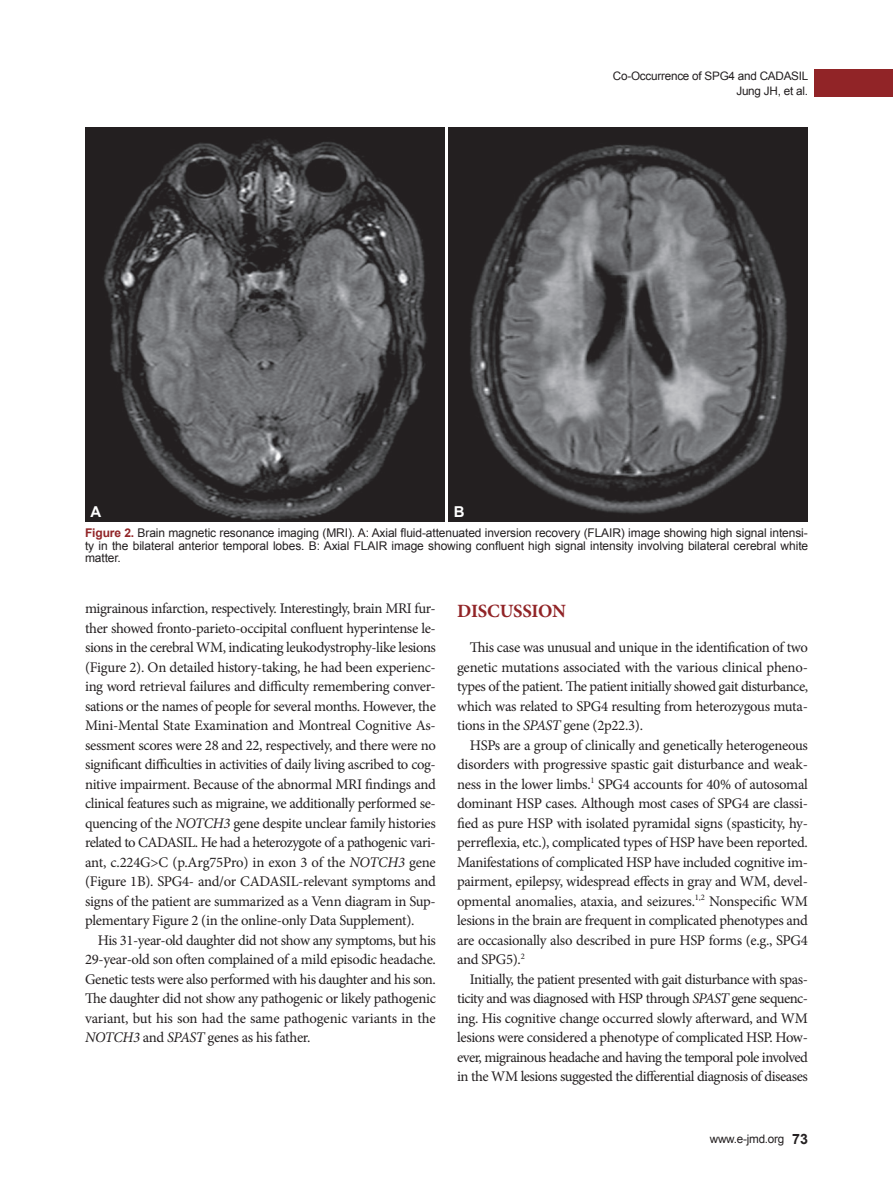
<style>
.page{position:relative;width:893px;height:1191px;background:#fff}
.page>*{position:absolute;margin:0;border:0;box-sizing:border-box;transform-origin:0 0}
.t1{font:700 18.75px "Minion Pro";letter-spacing:-.01em;color:#912427}
.t2{font:700 15px "Arial";color:#fff}
.t3{font:14.7px/19.5px "Minion Pro";letter-spacing:-.025em;color:#231f20;text-align:justify}
.t4{font:12px/12.8px "Arial";letter-spacing:-.005em;color:#231f20;text-align:justify}
.t5{font:11.7px/15px "Arial";letter-spacing:-.02em;color:#231f20;text-align:right}
.s1{font-weight:700;color:#912427}
.s2{font-style:italic}
.s3{font-weight:700;font-size:14.25px}
</style>
<div class="page">
<div style="left:814px;top:69px;width:79px;height:28px;background:#912427"></div>
<img style="left:85px;top:128px;width:359px;height:394px">
<img style="left:449px;top:128px;width:359px;height:394px">
<p class="t5" style="left:613px;top:68px;width:197px">Co-Occurrence of SPG4 and CADASIL<br>Jung JH, et al.</p>
<p class="t2" style="left:91px;top:501px;width:12px">A</p>
<p class="t2" style="left:454px;top:501px;width:12px">B</p>
<p class="t4" style="left:85px;top:526px;width:725px"><span class="s1">Figure 2.</span> Brain magnetic resonance imaging (MRI). A: Axial fluid-attenuated inversion recovery (FLAIR) image showing high signal intensi&shy;ty in the bilateral anterior temporal lobes. B: Axial FLAIR image showing confluent high signal intensity involving bilateral cerebral white matter.</p>
<p class="t3" style="left:85px;top:599px;width:352px">migrainous infarction, respectively. Interestingly, brain MRI fur&shy;ther showed fronto-parieto-occipital confluent hyperintense le&shy;sions in the cerebral WM, indicating leukodystrophy-like lesions (Figure 2). On detailed history-taking, he had been experienc&shy;ing word retrieval failures and difficulty remembering conver&shy;sations or the names of people for several months. However, the Mini-Mental State Examination and Montreal Cognitive As&shy;sessment scores were 28 and 22, respectively, and there were no significant difficulties in activities of daily living ascribed to cog&shy;nitive impairment. Because of the abnormal MRI findings and clinical features such as migraine, we additionally performed se&shy;quencing of the <span class="s2">NOTCH3</span> gene despite unclear family histories related to CADASIL. He had a heterozygote of a pathogenic vari&shy;ant, c.224G&gt;C (p.Arg75Pro) in exon 3 of the <span class="s2">NOTCH3</span> gene (Figure 1B). SPG4- and/or CADASIL-relevant symptoms and signs of the patient are summarized as a Venn diagram in Sup&shy;plementary Figure 2 (in the online-only Data Supplement).</p>
<p class="t3" style="left:85px;top:930px;width:352px;text-indent:13px">His 31-year-old daughter did not show any symptoms, but his 29-year-old son often complained of a mild episodic headache.<br>Genetic tests were also performed with his daughter and his son.<br>The daughter did not show any pathogenic or likely pathogenic variant, but his son had the same pathogenic variants in the <span class="s2">NOTCH3</span> and <span class="s2">SPAST</span> genes as his father.</p>
<p class="t1" style="left:457px;top:597px;width:110px">DISCUSSION</p>
<p class="t3" style="left:457px;top:638px;width:352px;text-indent:13px">This case was unusual and unique in the identification of two genetic mutations associated with the various clinical pheno&shy;types of the patient. The patient initially showed gait disturbance, which was related to SPG4 resulting from heterozygous muta&shy;tions in the <span class="s2">SPAST</span> gene (2p22.3).</p>
<p class="t3" style="left:457px;top:735px;width:352px;text-indent:13px">HSPs are a group of clinically and genetically heterogeneous disorders with progressive spastic gait disturbance and weak&shy;ness in the lower limbs.<sup>1</sup> SPG4 accounts for 40% of autosomal dominant HSP cases. Although most cases of SPG4 are classi&shy;fied as pure HSP with isolated pyramidal signs (spasticity, hy&shy;perreflexia, etc.), complicated types of HSP have been reported.<br>Manifestations of complicated HSP have included cognitive im&shy;pairment, epilepsy, widespread effects in gray and WM, devel&shy;opmental anomalies, ataxia, and seizures.<sup>1,2</sup> Nonspecific WM lesions in the brain are frequent in complicated phenotypes and are occasionally also described in pure HSP forms (e.g., SPG4 and SPG5).<sup>2</sup></p>
<p class="t3" style="left:457px;top:969px;width:352px;text-indent:13px">Initially, the patient presented with gait disturbance with spas&shy;ticity and was diagnosed with HSP through <span class="s2">SPAST</span> gene sequenc&shy;ing. His cognitive change occurred slowly afterward, and WM lesions were considered a phenotype of complicated HSP. How&shy;ever, migrainous headache and having the temporal pole involved in the WM lesions suggested the differential diagnosis of diseases</p>
<p class="t5" style="left:710px;top:1131px;width:100px">www.e-jmd.org <span class="s3">73</span></p>
</div>
